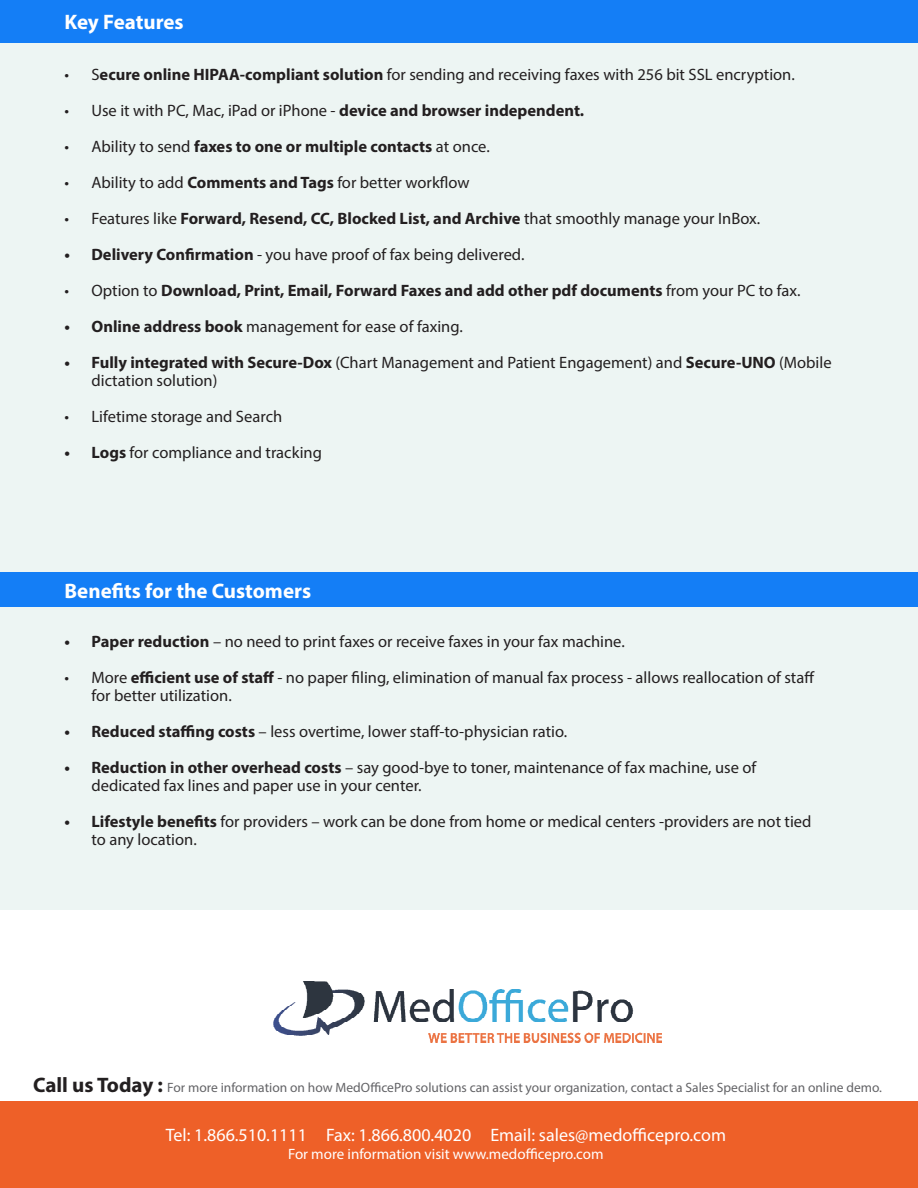
<style>
.page{position:relative;width:918px;height:1188px;background:#fff}
.page>*{position:absolute;margin:0;border:0;box-sizing:border-box;transform-origin:0 0}
.t1{font:700 21px "Myriad Pro";color:#fff}
.t2{font:18px "Myriad Pro";color:#fff}
.t3{font:16.5px/18px "Myriad Pro";color:#231f20}
.t4{font:700 16.5px "Myriad Pro";color:#231f20}
.t5{font:15px "Myriad Pro";color:#fff}
.t6{font:13.5px "Myriad Pro";color:#636366}
.s1{font-weight:700}
.s2{font-weight:400}
.s3{font-weight:700;font-size:21px;color:#231f20}
</style>
<div class="page">
<div style="left:0;top:572px;width:918px;height:39px;background:#147ef6"></div>
<div style="left:0;top:0;width:918px;height:44px;background:#147ef6"></div>
<div style="left:0;top:607px;width:918px;height:303px;background:#edf5f3"></div>
<div style="left:0;top:44px;width:918px;height:528px;background:#edf5f3"></div>
<div style="left:0;top:1101px;width:918px;height:87px;background:#ee6028"></div>
<img style="left:273px;top:981px;width:388px;height:61px">
<p class="t1" style="left:64px;top:8px;width:121px">Key Features</p>
<p class="t3" style="left:64px;top:65px;width:732px">• S<span class="s1">ecure online HIPAA-compliant solution</span> for sending and receiving faxes with 256 bit SSL encryption.</p>
<p class="t3" style="left:64px;top:101px;width:521px">• Use it with PC, Mac, iPad or iPhone - <span class="s1">device and browser independent.</span></p>
<p class="t4" style="left:64px;top:136px;width:427px"><span class="s2">• Ability to send</span> faxes to one or multiple contacts <span class="s2">at once.</span></p>
<p class="t3" style="left:64px;top:173px;width:407px">• Ability to add <span class="s1">Comments and Tags</span> for better workflow</p>
<p class="t3" style="left:64px;top:209px;width:697px">• Features like <span class="s1">Forward, Resend, CC, Blocked List, and Archive</span> that smoothly manage your InBox.</p>
<p class="t3" style="left:64px;top:245px;width:462px"><span class="s1">• Delivery Confirmation</span> - you have proof of fax being delivered.</p>
<p class="t4" style="left:64px;top:280px;width:738px"><span class="s2">• Option to</span> Download, Print, Email, Forward Faxes and add other pdf documents <span class="s2">from your PC to fax.</span></p>
<p class="t3" style="left:64px;top:317px;width:400px"><span class="s1">• Online address book</span> management for ease of faxing.</p>
<p class="t3" style="left:92px;top:353px;width:742px;text-indent:-27px"><span class="s1">• Fully integrated with Secure-Dox</span> (Chart Management and Patient Engagement) and <span class="s1">Secure-UNO</span> (Mobile dictation solution)</p>
<p class="t3" style="left:64px;top:407px;width:219px">• Lifetime storage and Search</p>
<p class="t3" style="left:64px;top:443px;width:259px"><span class="s1">• Logs</span> for compliance and tracking</p>
<p class="t1" style="left:64px;top:577px;width:248px">Benefits for the Customers</p>
<p class="t3" style="left:64px;top:632px;width:562px"><span class="s1">• Paper reduction</span> – no need to print faxes or receive faxes in your fax machine.</p>
<p class="t3" style="left:92px;top:668px;width:725px;text-indent:-27px">• More <span class="s1">efficient use of staff</span> - no paper filing, elimination of manual fax process - allows reallocation of staff for better utilization.</p>
<p class="t3" style="left:64px;top:722px;width:504px"><span class="s1">• Reduced staffing costs</span> – less overtime, lower staff-to-physician ratio.</p>
<p class="t3" style="left:92px;top:758px;width:666px;text-indent:-27px"><span class="s1">• Reduction in other overhead costs</span> – say good-bye to toner, maintenance of fax machine, use of dedicated fax lines and paper use in your center.</p>
<p class="t3" style="left:92px;top:812px;width:722px;text-indent:-27px"><span class="s1">• Lifestyle benefits</span> for providers – work can be done from home or medical centers -providers are not tied to any location.</p>
<p class="t6" style="left:33px;top:1079px;width:850px"><span class="s3">Call us Today :</span> For more information on how MedOfficePro solutions can assist your organization, contact a Sales Specialist for an online demo.</p>
<p class="t2" style="left:166px;top:1124px;width:562px">Tel: 1.866.510.1111 Fax: 1.866.800.4020 Email: sales@medofficepro.com</p>
<p class="t5" style="left:288px;top:1145px;width:317px">For more information visit www.medofficepro.com</p>
</div>
